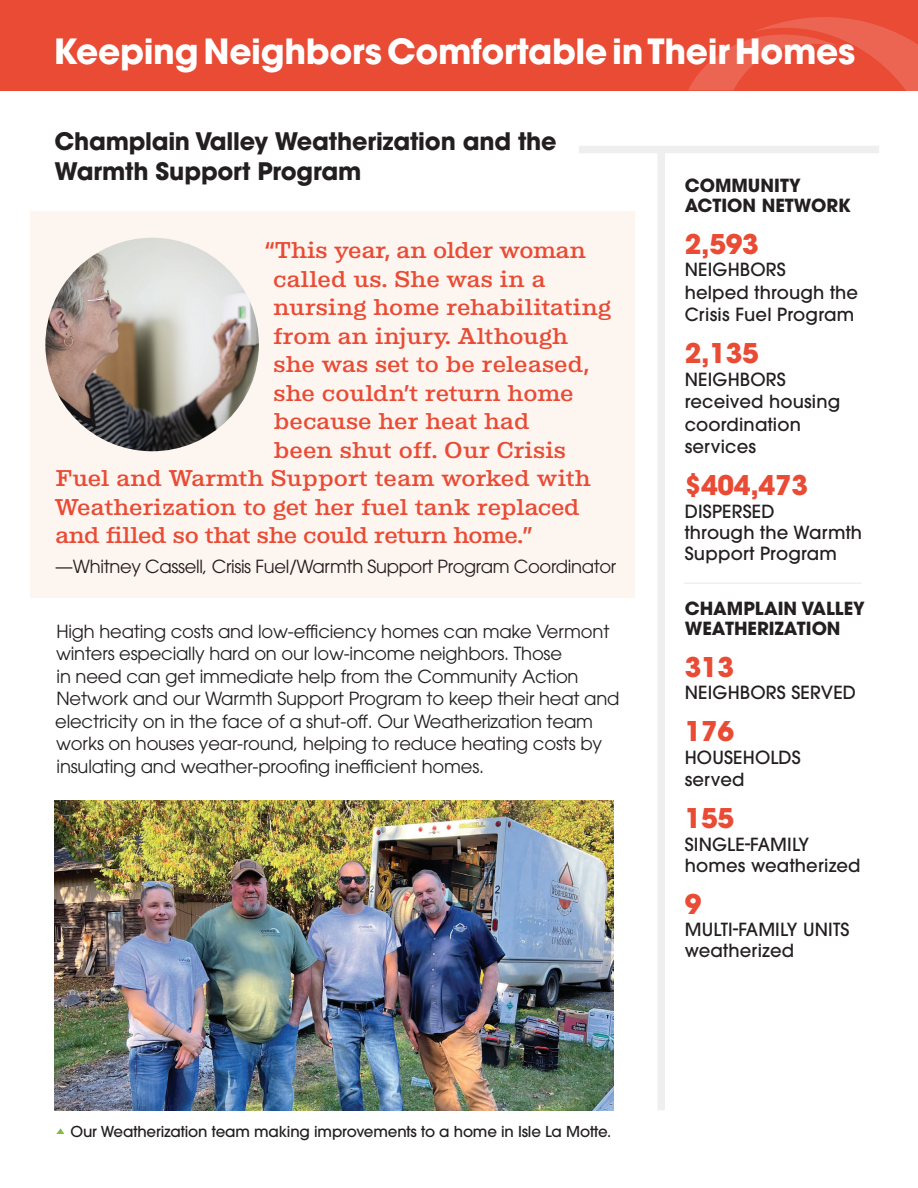
<style>
.page{position:relative;width:918px;height:1188px;background:#fff}
.page>*{position:absolute;margin:0;border:0;box-sizing:border-box;transform-origin:0 0}
.t1{font:700 34.5px "ITC Avant Garde Pro";letter-spacing:-.01em;color:#fff}
.t2{font:700 27px "ITC Avant Garde Pro";letter-spacing:-.01em;color:#e94b35}
.t3{font:500 24px "Albiona";color:#e94b35}
.t4{font:700 24px/30px "ITC Avant Garde Pro";letter-spacing:-.01em;color:#231f20}
.t5{font:500 24px "Albiona";letter-spacing:-.02em;color:#e94b35}
.t6{font:18px/22.5px "ITC Avant Garde Pro";letter-spacing:-.01em;color:#231f20}
.t7{font:500 18px/22.5px "ITC Avant Garde Pro";letter-spacing:.01em;color:#231f20}
.t8{font:700 18px/19.5px "ITC Avant Garde Pro";color:#231f20}
.t9{font:500 15px "ITC Avant Garde Pro";letter-spacing:-.01em;color:#231f20}
</style>
<div class="page">
<div style="left:30px;top:212px;width:605px;height:386px;background:#fdf5f0"></div>
<div style="left:0;top:0;width:918px;height:91px;background:#e94b35"></div>
<img style="left:54px;top:800px;width:559px;height:310px">
<img style="left:45px;top:238px;width:214px;height:213px;border-radius:107px">
<div style="left:657px;top:152px;width:8px;height:958px;background:#eeefee"></div>
<div style="left:579px;top:146px;width:300px;height:7px;background:#eeefee"></div>
<svg style="left:56px;top:1128px;width:8px;height:6px"></svg>
<svg style="left:688px;top:17px;width:230px;height:74px"></svg>
<hr style="left:684px;top:583px;width:178px;height:1px;background:#eeefee">
<h1 class="t1" style="left:54px;top:28px;width:803px">Keeping Neighbors Comfortable in Their Homes</h1>
<h3 class="t4" style="left:54px;top:126px;width:504px">Champlain Valley Weatherization and the<br>Warmth Support Program</h3>
<h3 class="t3" style="left:265px;top:237px;width:323px">“This year, an older woman</h3>
<h3 class="t3" style="left:273px;top:265px;width:274px">called us. She was in a</h3>
<h3 class="t3" style="left:274px;top:294px;width:339px">nursing home rehabilitating</h3>
<h3 class="t3" style="left:274px;top:322px;width:296px">from an injury. Although</h3>
<h3 class="t3" style="left:274px;top:351px;width:317px">she was set to be released,</h3>
<h3 class="t3" style="left:274px;top:379px;width:301px">she couldn’t return home</h3>
<h3 class="t3" style="left:274px;top:408px;width:258px">because her heat had</h3>
<h3 class="t3" style="left:274px;top:436px;width:294px">been shut off. Our Crisis</h3>
<h3 class="t3" style="left:55px;top:465px;width:537px">Fuel and Warmth Support team worked with</h3>
<h3 class="t3" style="left:55px;top:493px;width:526px">Weatherization to get her fuel tank replaced</h3>
<h3 class="t5" style="left:55px;top:522px;width:479px">and filled so that she could return home.”</h3>
<p class="t6" style="left:55px;top:555px;width:563px">—Whitney Cassell, Crisis Fuel/Warmth Support Program Coordinator</p>
<p class="t6" style="left:55px;top:620px;width:566px">High heating costs and low-efficiency homes can make Vermont winters especially hard on our low-income neighbors. Those<br>in need can get immediate help from the Community Action Network and our Warmth Support Program to keep their heat and electricity on in the face of a shut-off. Our Weatherization team works on houses year-round, helping to reduce heating costs by insulating and weather-proofing inefficient homes.</p>
<p class="t8" style="left:685px;top:176px;width:168px">COMMUNITY<br>ACTION NETWORK</p>
<h2 class="t2" style="left:685px;top:226px;width:76px">2,593</h2>
<p class="t7" style="left:685px;top:258px;width:175px">NEIGHBORS<br>helped through the<br>Crisis Fuel Program</p>
<h2 class="t2" style="left:685px;top:335px;width:76px">2,135</h2>
<p class="t7" style="left:685px;top:368px;width:157px">NEIGHBORS received housing coordination services</p>
<h2 class="t2" style="left:685px;top:467px;width:125px">$404,473</h2>
<p class="t7" style="left:685px;top:500px;width:179px;line-height:21px">DISPERSED<br>through the Warmth<br>Support Program</p>
<p class="t8" style="left:685px;top:599px;width:182px">CHAMPLAIN VALLEY<br>WEATHERIZATION</p>
<h2 class="t2" style="left:685px;top:649px;width:51px">313</h2>
<p class="t7" style="left:685px;top:681px;width:173px">NEIGHBORS SERVED</p>
<h2 class="t2" style="left:685px;top:713px;width:51px">176</h2>
<p class="t7" style="left:685px;top:746px;width:118px">HOUSEHOLDS served</p>
<h2 class="t2" style="left:685px;top:800px;width:51px">155</h2>
<p class="t7" style="left:685px;top:833px;width:177px;line-height:21px">SINGLE-FAMILY homes weatherized</p>
<h2 class="t2" style="left:685px;top:886px;width:18px">9</h2>
<p class="t7" style="left:685px;top:919px;width:166px;line-height:21px">MULTI-FAMILY UNITS weatherized</p>
<p class="t9" style="left:70px;top:1122px;width:542px">Our Weatherization team making improvements to a home in Isle La Motte.</p>
</div>
